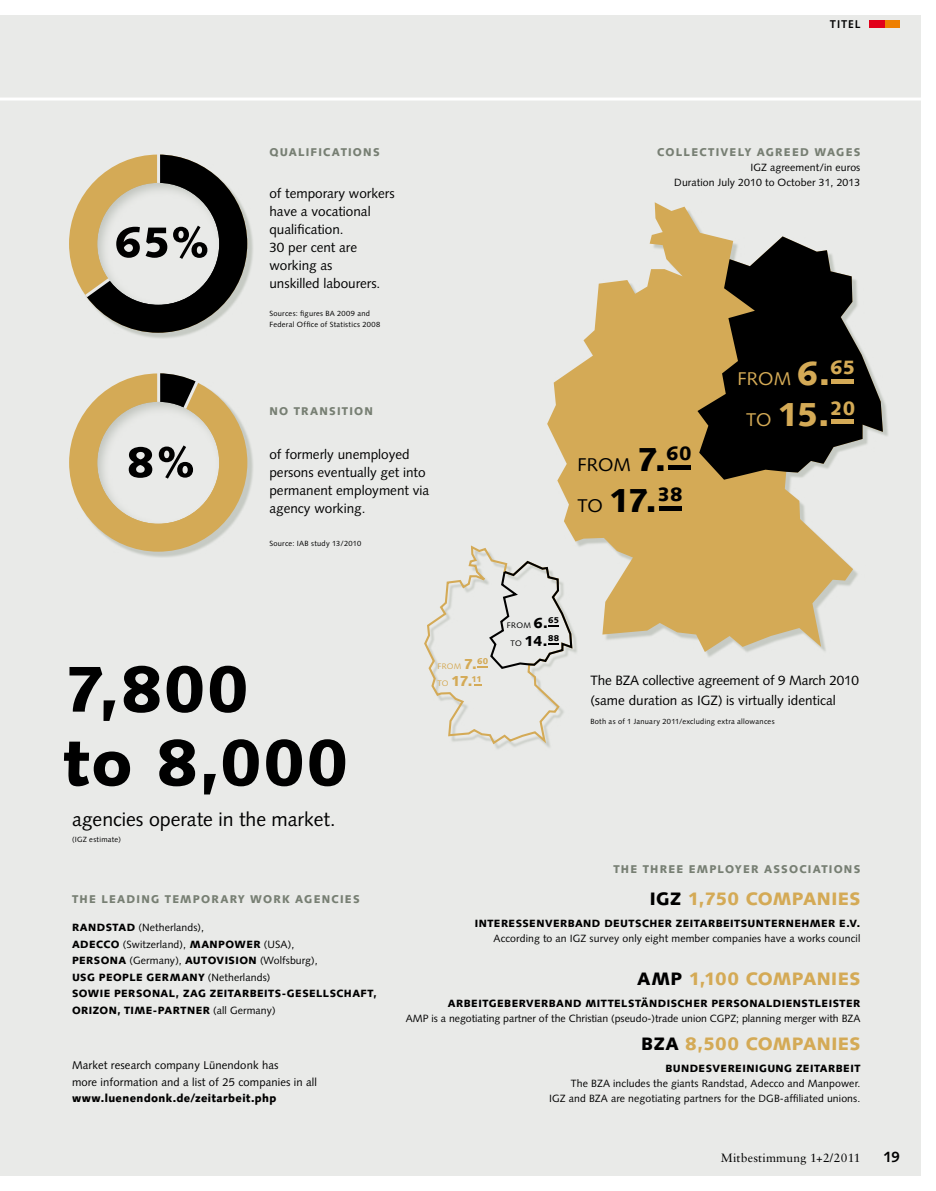
<style>
.page{position:relative;width:936px;height:1191px;background:#fff}
.page>*{position:absolute;margin:0;border:0;box-sizing:border-box;transform-origin:0 0}
.t1{font:900 64.5px/73.5px "Syntax LT Pro";letter-spacing:.02em;color:#000}
.t2{font:900 33.15px/40.5px "Syntax LT Pro";color:#000;text-align:right}
.t3{font:900 33.15px/40.5px "Syntax LT Pro";color:#d4aa56;text-align:right}
.t4{font:19.5px "Syntax LT Pro";color:#000}
.t5{font:18.45px "Syntax LT Pro";color:#000}
.t6{font:18.45px "Syntax LT Pro";color:#d4aa56}
.t7{font:900 18px "Syntax LT Pro";letter-spacing:.02em;color:#d4aa56}
.t8{font:700 15px "Syntax LT Pro";color:#000}
.t9{font:900 14.4px/17.7px "Syntax LT Pro";color:#d4aa56}
.t10{font:900 14.4px/17.7px "Syntax LT Pro";color:#000;text-align:right}
.t11{font:13.5px/18px "Syntax LT Pro";color:#000}
.t12{font:12px "Sabon LT Pro";letter-spacing:.02em;color:#000}
.t13{font:900 11.25px "Syntax LT Pro";letter-spacing:.11em;color:#777f73}
.t14{font:11.25px/16.5px "Syntax LT Pro";letter-spacing:.01em;color:#000}
.t15{font:900 11.25px "Syntax LT Pro";letter-spacing:.035em;color:#000}
.t16{font:700 11.25px "Syntax LT Pro";letter-spacing:.075em;color:#000}
.t17{font:10.5px/15px "Syntax LT Pro";letter-spacing:.01em;color:#000;text-align:right}
.t18{font:900 10.5px "Syntax LT Pro";letter-spacing:.04em;color:#000}
.t19{font:7.95px "Syntax LT Pro";color:#d4aa56}
.t20{font:7.95px "Syntax LT Pro";color:#000}
.t21{font:7.5px/10.5px "Syntax LT Pro";letter-spacing:.035em;color:#000}
.s1{font-weight:400;font-size:18.45px}
.s2{font-weight:400;font-size:7.95px}
.s3{color:#000}
.s4{font-weight:900}
</style>
<div class="page">
<div style="left:0;top:15px;width:920px;height:1161px;background:#e9eae8"></div>
<hr style="left:0;top:98px;width:920px;height:3px;background:#fff">
<svg style="left:547px;top:202px;width:311px;height:450px;fill:#d4aa56"></svg>
<svg style="left:697px;top:236px;width:185px;height:244px;fill:#000"></svg>
<hr style="left:668px;top:466px;width:23px;height:4px;background:#000">
<hr style="left:658px;top:506px;width:23px;height:4px;background:#000">
<hr style="left:831px;top:380px;width:23px;height:4px;background:#d4aa56">
<hr style="left:830px;top:420px;width:23px;height:4px;background:#d4aa56">
<div style="left:426px;top:548px;width:152px;height:202px;background:#a4aba0;opacity:.5"></div>
<svg style="left:424px;top:544px;width:149px;height:202px"></svg>
<div style="left:71px;top:376px;width:182px;height:182px;background:#a4aba0;opacity:.5"></div>
<div style="left:69px;top:373px;width:178px;height:178px;background:#d4aa56;border-radius:50%"></div>
<div style="left:95px;top:400px;width:125px;height:124px;background:#a4aba0;opacity:.5"></div>
<div style="left:71px;top:157px;width:182px;height:182px;background:#a4aba0;opacity:.5"></div>
<div style="left:69px;top:155px;width:178px;height:178px;background:#d4aa56;border-radius:50%"></div>
<svg style="left:82px;top:154px;width:165px;height:179px"></svg>
<svg style="left:129px;top:373px;width:75px;height:105px"></svg>
<div style="left:884px;top:20px;width:15px;height:8px;background:#ee7f00"></div>
<div style="left:869px;top:20px;width:15px;height:8px;background:#e2001a"></div>
<p class="t16" style="left:829px;top:17px;width:32px">TITEL</p>
<p class="t13" style="left:269px;top:146px;width:45px">QUALIFICATIONS</p>
<p class="t11" style="left:269px;top:184px;width:127px">of temporary workers have a vocational qualification.<br>30 per cent are working as<br>unskilled labourers.</p>
<p class="t21" style="left:269px;top:308px;width:112px">Sources: figures BA 2009 and<br>Federal Office of Statistics 2008</p>
<p class="t13" style="left:269px;top:404px;width:105px">NO TRANSITION</p>
<p class="t11" style="left:269px;top:445px;width:161px">of formerly unemployed persons eventually get into permanent employment via agency working.</p>
<p class="t21" style="left:269px;top:538px;width:93px">Source: IAB study 13/2010</p>
<p class="t13" style="left:657px;top:146px;width:204px">COLLECTIVELY AGREED WAGES</p>
<p class="t17" style="left:674px;top:160px;width:187px">IGZ agreement/in euros<br>Duration July 2010 to October 31, 2013</p>
<h2 class="t2" style="left:577px;top:439px;width:115px">7.<sup>60<br></sup><span class="s1">to</span> 17.<sup>38</sup></h2>
<h3 class="t5" style="left:577px;top:454px;width:14px">from</h3>
<h2 class="t3" style="left:746px;top:353px;width:110px">6.<sup>65<br></sup><span class="s1">to</span> 15.<sup>20</sup></h2>
<h3 class="t6" style="left:737px;top:368px;width:14px">from</h3>
<h1 class="t1" style="left:64px;top:652px;width:286px">7,800<br>TO 8,000</h1>
<h3 class="t4" style="left:72px;top:807px;width:265px">agencies operate in the market.</h3>
<p class="t21" style="left:72px;top:834px;width:50px">(IGZ estimate)</p>
<p class="t13" style="left:72px;top:892px;width:289px">TH E LEADING TEMPORARY WORK AGENCIES</p>
<h3 class="t9" style="left:437px;top:655px;width:52px;text-indent:27px">7.<sup>60 </sup><span class="s2">to</span> 17.<sup>11</sup></h3>
<p class="t19" style="left:437px;top:661px;width:7px">from</p>
<h3 class="t10" style="left:510px;top:614px;width:50px">6.<sup>65<br></sup><span class="s2">to</span> 14.<sup>88</sup></h3>
<p class="t20" style="left:507px;top:620px;width:7px">from</p>
<p class="t11" style="left:590px;top:670px;width:270px;line-height:19.8px">The BZA collective agreement of 9 March 2010 (same duration as IGZ) is virtually identical</p>
<p class="t21" style="left:590px;top:716px;width:186px">Both as of 1 January 2011/excluding extra allowances</p>
<p class="t13" style="left:613px;top:862px;width:248px">TH E TH REE EMPLOYER ASSOCIATIONS</p>
<h3 class="t7" style="left:649px;top:888px;width:212px"><span class="s3">IGZ</span> 1,750 COMPANIES</h3>
<p class="t18" style="left:72px;top:921px;width:17px">RANDSTAD</p>
<p class="t17" style="left:139px;top:920px;width:67px">(Netherlands),</p>
<p class="t18" style="left:72px;top:937px;width:17px">ADECCO</p>
<p class="t17" style="left:123px;top:936px;width:88px">(Switzerland), <span class="s4">MANPOWER</span></p>
<p class="t17" style="left:264px;top:936px;width:32px">(USA),</p>
<p class="t18" style="left:72px;top:954px;width:16px">PERSONA</p>
<p class="t17" style="left:129px;top:953px;width:72px">(Germany), <span class="s4">AUTOVISION</span></p>
<p class="t17" style="left:260px;top:953px;width:59px">(Wolfsburg),</p>
<p class="t18" style="left:72px;top:970px;width:43px">USG PEOP</p>
<p class="t18" style="left:129px;top:970px;width:35px">LE GERMANY</p>
<p class="t17" style="left:208px;top:969px;width:64px">(Netherlands)</p>
<p class="t18" style="left:72px;top:987px;width:9px">SOWIE</p>
<p class="t18" style="left:114px;top:987px;width:16px">PERSONA</p>
<p class="t18" style="left:169px;top:987px;width:56px">L, ZAG ZEITARBEITS</p>
<p class="t18" style="left:282px;top:987px;width:21px">-GESE</p>
<p class="t18" style="left:316px;top:987px;width:45px">LLSCHAFT</p>
<p class="t18" style="left:373px;top:987px;width:5px">,</p>
<p class="t18" style="left:72px;top:1003px;width:18px">ORIZON</p>
<p class="t18" style="left:117px;top:1003px;width:21px">, TIME</p>
<p class="t18" style="left:153px;top:1003px;width:21px">-PARTNER</p>
<p class="t17" style="left:213px;top:1002px;width:64px">(all Germany)</p>
<p class="t14" style="left:72px;top:1057px;width:246px">Market research company Lünendonk has<br>more information and a list of 25 companies in all</p>
<p class="t15" style="left:72px;top:1091px;width:206px">WWW.LUENENDONK.DE/ZEITARBEIT.PHP</p>
<p class="t18" style="left:475px;top:917px;width:13px">INTERESSEN</p>
<p class="t18" style="left:545px;top:917px;width:17px">VERBAND</p>
<p class="t18" style="left:604px;top:917px;width:17px">DEUTSC</p>
<p class="t18" style="left:649px;top:917px;width:42px">HER ZEITARBEITSUNTERNE</p>
<p class="t18" style="left:801px;top:917px;width:18px">HMER</p>
<p class="t18" style="left:839px;top:917px;width:23px">E .V.</p>
<p class="t17" style="left:493px;top:931px;width:368px">According to an IGZ survey only eight member companies have a works council</p>
<h3 class="t7" style="left:637px;top:967px;width:225px"><span class="s3">AMP</span> 1,100 COMPANIES</h3>
<p class="t18" style="left:448px;top:997px;width:17px">ARBEITGEBER</p>
<p class="t18" style="left:526px;top:997px;width:17px">VERBAND</p>
<p class="t18" style="left:585px;top:997px;width:18px">MITTE</p>
<p class="t18" style="left:621px;top:997px;width:36px">LSTÄNDISC</p>
<p class="t18" style="left:685px;top:997px;width:43px">HER PERSONA</p>
<p class="t18" style="left:766px;top:997px;width:15px">LDIENST</p>
<p class="t18" style="left:814px;top:997px;width:14px">LEISTER</p>
<p class="t17" style="left:406px;top:1011px;width:456px">AMP is a negotiating partner of the Christian (pseudo-)trade union CGPZ; planning merger with BZA</p>
<p class="t18" style="left:665px;top:1062px;width:17px">BUNDES</p>
<p class="t18" style="left:712px;top:1062px;width:16px">VEREINIGUNG</p>
<p class="t18" style="left:796px;top:1062px;width:15px">ZEITARBEIT</p>
<p class="t17" style="left:549px;top:1076px;width:313px">The BZA includes the giants Randstad, Adecco and Manpower.<br>IGZ and BZA are negotiating partners for the DGB-affiliated unions.</p>
<h3 class="t7" style="left:641px;top:1032px;width:221px"><span class="s3">BZA</span> 8,500 COMPANIES</h3>
<p class="t12" style="left:720px;top:1150px;width:141px">Mitbestimmung 1+2/2011</p>
<h3 class="t8" style="left:883px;top:1147px;width:18px">19</h3>
</div>
